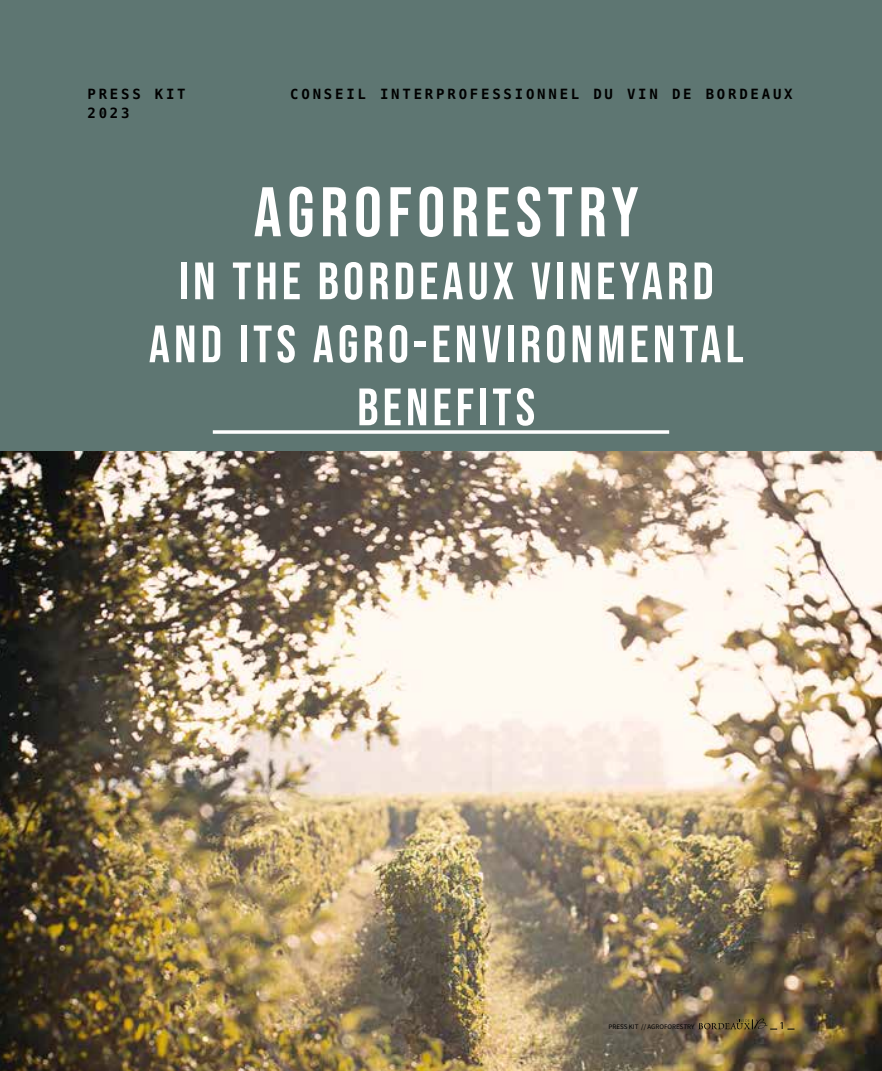
<style>
.page{position:relative;width:882px;height:1071px;background:#fff}
.page>*{position:absolute;margin:0;border:0;box-sizing:border-box;transform-origin:0 0}
.t1{font:70px "Bebas Neue";letter-spacing:.08em;color:#fff}
.t2{font:52.5px/63px "Bebas Neue";letter-spacing:.08em;color:#fff;text-align:center}
.t3{font:700 14px "Hack";letter-spacing:.2em;color:#000}
.t4{font:10.5px "Myriad Pro";color:#000}
.t5{font:7px "Source Sans Pro";color:#000}
</style>
<div class="page">
<div style="left:0;top:0;width:882px;height:556px;background:#5e7672"></div>
<img style="left:0;top:452px;width:882px;height:619px">
<svg style="left:213px;top:430px;width:456px;height:4px;background:#ebeded"></svg>
<svg style="left:697px;top:1018px;width:80px;height:12px"></svg>
<p class="t3" style="left:88px;top:85px;width:100px">PRESS KIT</p>
<p class="t3" style="left:290px;top:85px;width:504px">CONSEIL INTERPROFESSIONNEL DU VIN DE BORDEAUX</p>
<p class="t3" style="left:88px;top:104px;width:44px">2023</p>
<h1 class="t1" style="left:254px;top:172px;width:387px">AGROFORESTRY</h1>
<p class="t2" style="left:149px;top:249px;width:596px">IN THE BORDEAUX VINEYARD<br>AND ITS AGRO-ENVIRONMENTAL<br>BENEFITS</p>
<p class="t5" style="left:608px;top:1023px;width:88px">PRESS KIT // AGROFORESTRY</p>
<p class="t4" style="left:780px;top:1019px;width:7px">1</p>
</div>
